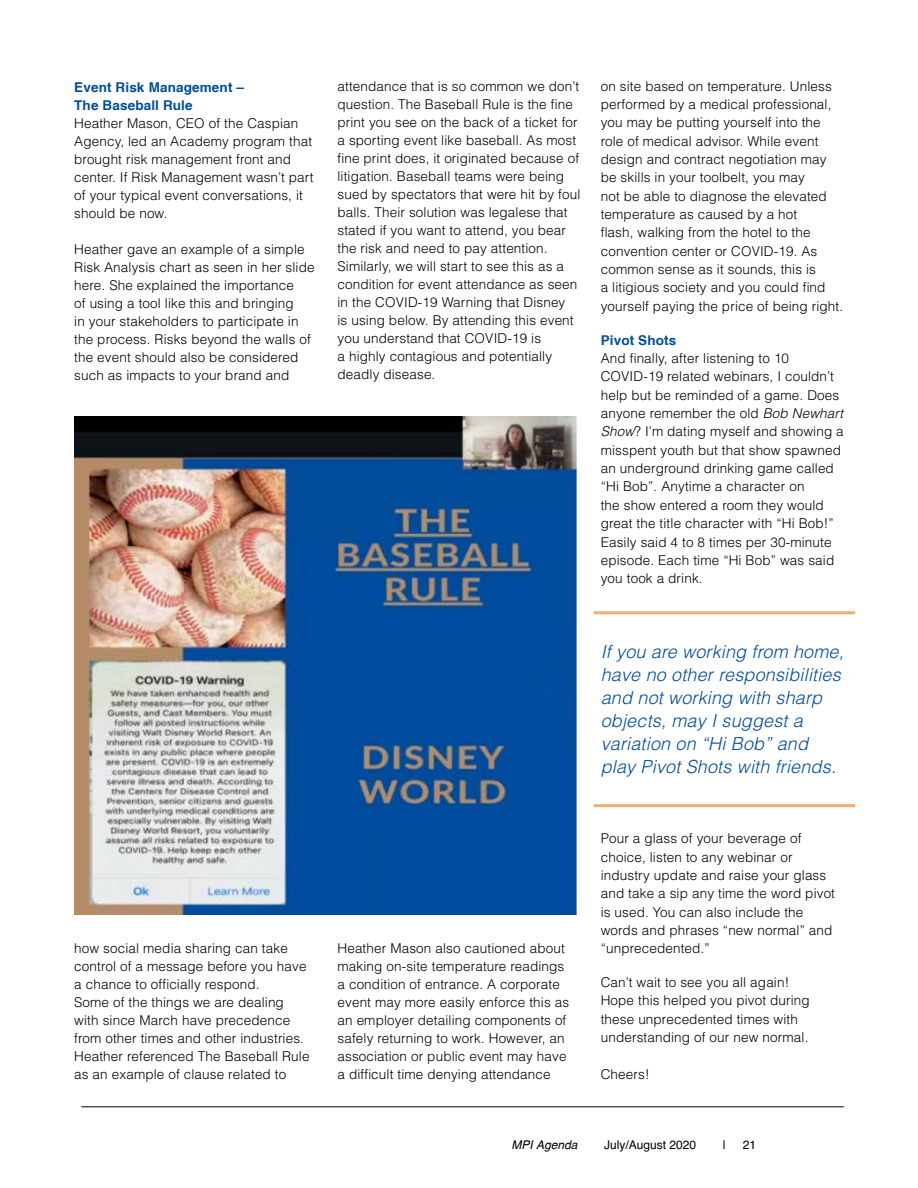
<style>
.page{position:relative;width:918px;height:1188px;background:#fff}
.page>*{position:absolute;margin:0;border:0;box-sizing:border-box;transform-origin:0 0}
.t1{font:italic 300 18px/22.8px "Helvetica";letter-spacing:.01em;color:#004c9a}
.t2{font:300 13.5px/18px "Helvetica";letter-spacing:.01em;color:#000}
.t3{font:700 13.5px/18px "Helvetica cyr";letter-spacing:.01em;color:#004c9a}
.t4{font:12px "Helvetica";color:#000}
.t5{font:italic 12px "Helvetica cyr";color:#000}
.s1{font-style:italic}
</style>
<div class="page">
<hr style="left:81px;top:1107px;width:763px;height:1px;background:#000">
<img style="left:74px;top:416px;width:504px;height:499px">
<hr style="left:594px;top:611px;width:261px;height:3px;background:#ebae75">
<hr style="left:594px;top:804px;width:261px;height:3px;background:#ebae75">
<p class="t3" style="left:74px;top:78px;width:171px">Event Risk Management –<br>The Baseball Rule</p>
<p class="t2" style="left:74px;top:114px;width:241px">Heather Mason, CEO of the Caspian<br>Agency, led an Academy program that brought risk management front and center. If Risk Management wasn’t part of your typical event conversations, it should be now.</p>
<p class="t2" style="left:74px;top:240px;width:242px">Heather gave an example of a simple Risk Analysis chart as seen in her slide here. She explained the importance<br>of using a tool like this and bringing<br>in your stakeholders to participate in the process. Risks beyond the walls of the event should also be considered such as impacts to your brand and</p>
<p class="t2" style="left:338px;top:77px;width:244px">attendance that is so common we don’t question. The Baseball Rule is the fine print you see on the back of a ticket for a sporting event like baseball. As most fine print does, it originated because of litigation. Baseball teams were being sued by spectators that were hit by foul balls. Their solution was legalese that stated if you want to attend, you bear the risk and need to pay attention.<br>Similarly, we will start to see this as a condition for event attendance as seen in the COVID-19 Warning that Disney<br>is using below. By attending this event you understand that COVID-19 is<br>a highly contagious and potentially deadly disease.</p>
<p class="t2" style="left:601px;top:76px;width:244px">on site based on temperature. Unless performed by a medical professional, you may be putting yourself into the role of medical advisor. While event design and contract negotiation may be skills in your toolbelt, you may<br>not be able to diagnose the elevated temperature as caused by a hot<br>flash, walking from the hotel to the convention center or COVID-19. As common sense as it sounds, this is<br>a litigious society and you could find yourself paying the price of being right.</p>
<p class="t3" style="left:601px;top:331px;width:77px">Pivot Shots</p>
<p class="t2" style="left:601px;top:349px;width:245px">And finally, after listening to 10<br>COVID-19 related webinars, I couldn’t help but be reminded of a game. Does anyone remember the old <span class="s1">Bob Newhart Show</span>? I’m dating myself and showing a misspent youth but that show spawned an underground drinking game called “Hi Bob”. Anytime a character on<br>the show entered a room they would great the title character with “Hi Bob!” Easily said 4 to 8 times per 30-minute episode. Each time “Hi Bob” was said you took a drink.</p>
<p class="t2" style="left:74px;top:939px;width:237px">how social media sharing can take control of a message before you have a chance to officially respond.<br>Some of the things we are dealing with since March have precedence from other times and other industries.<br>Heather referenced The Baseball Rule as an example of clause related to</p>
<p class="t2" style="left:338px;top:939px;width:233px">Heather Mason also cautioned about making on-site temperature readings a condition of entrance. A corporate event may more easily enforce this as an employer detailing components of safely returning to work. However, an association or public event may have a difficult time denying attendance</p>
<h1 class="t1" style="left:601px;top:641px;width:245px">If you are working from home, have no other responsibilities and not working with sharp objects, may I suggest a variation on “Hi Bob” and play Pivot Shots with friends.</h1>
<p class="t2" style="left:601px;top:829px;width:236px">Pour a glass of your beverage of choice, listen to any webinar or industry update and raise your glass and take a sip any time the word pivot is used. You can also include the words and phrases “new normal” and “unprecedented.”</p>
<p class="t2" style="left:601px;top:973px;width:211px">Can’t wait to see you all again!<br>Hope this helped you pivot during these unprecedented times with understanding of our new normal.</p>
<p class="t2" style="left:601px;top:1065px;width:50px">Cheers!</p>
<p class="t5" style="left:511px;top:1139px;width:68px">MPI Agenda</p>
<p class="t4" style="left:604px;top:1136px;width:94px">July/August 2020</p>
<p class="t4" style="left:723px;top:1136px;width:5px">|</p>
<p class="t4" style="left:743px;top:1136px;width:15px">21</p>
</div>
